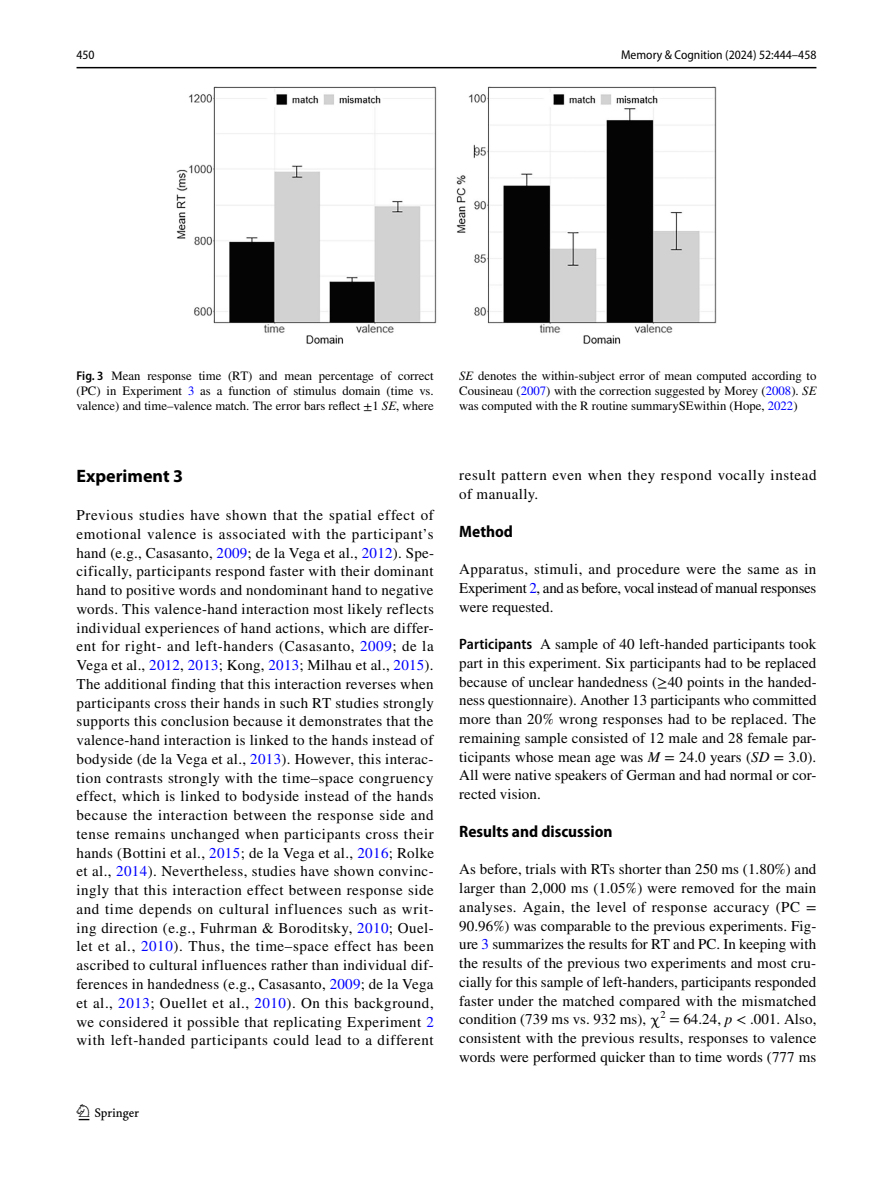
<style>
.page{position:relative;width:893px;height:1187px;background:#fff}
.page>*{position:absolute;margin:0;border:0;box-sizing:border-box;transform-origin:0 0}
.t1{font:22.5px "Springnew Regular 3";color:#000}
.t2{font:700 18px "Myriad Pro";color:#000}
.t3{font:700 semi-condensed 16.5px "Myriad Pro";color:#000}
.t4{font:15px/18.8px "STIX";letter-spacing:.005em;color:#000;text-align:justify}
.t5{font:15px/18.8px "STIX";letter-spacing:.04em;color:#000}
.t6{font:12.75px/15px "STIX";color:#000;text-align:justify}
.t7{font:semi-condensed 12.75px "Myriad Pro";color:#000}
.s1{font-family:"Myriad Pro";font-weight:600;font-stretch:semi-condensed}
.s2{color:#00f}
.s3{font-style:italic}
.s4{font-family:"Code 2000"}
</style>
<div class="page">
<hr style="left:77px;top:67px;width:739px;height:1px;background:#000">
<img style="left:176px;top:87px;width:540px;height:257px">
<p class="t7" style="left:77px;top:48px;width:20px">450</p>
<p class="t7" style="left:621px;top:48px;width:197px">Memory &amp; Cognition (2024) 52:444–458</p>
<p class="t6" style="left:77px;top:369px;width:359px"><span class="s1">Fig. 3</span> Mean response time (RT) and mean percentage of correct (PC) in Experiment <span class="s2">3</span> as a function of stimulus domain (time vs. valence) and time–valence match. The error bars reflect ±1 <span class="s3">SE</span>, where</p>
<p class="t6" style="left:459px;top:369px;width:359px"><span class="s3">SE</span> denotes the within-subject error of mean computed according to Cousineau (<span class="s2">2007</span>) with the correction suggested by Morey (<span class="s2">2008</span>). <span class="s3">SE </span>was computed with the R routine summarySEwithin (Hope, <span class="s2">2022</span>)</p>
<p class="t2" style="left:77px;top:464px;width:108px">Experiment 3</p>
<p class="t4" style="left:77px;top:506px;width:359px">Previous studies have shown that the spatial effect of emotional valence is associated with the participant’s hand (e.g., Casasanto, <span class="s2">2009</span>; de la Vega et al., <span class="s2">2012</span>). Spe&shy;cifically, participants respond faster with their dominant hand to positive words and nondominant hand to negative words. This valence-hand interaction most likely reflects individual experiences of hand actions, which are differ&shy;ent for right- and left-handers (Casasanto, <span class="s2">2009</span>; de la Vega et al., <span class="s2">2012</span>, <span class="s2">2013</span>; Kong, <span class="s2">2013</span>; Milhau et al., <span class="s2">2015</span>).<br>The additional finding that this interaction reverses when participants cross their hands in such RT studies strongly supports this conclusion because it demonstrates that the valence-hand interaction is linked to the hands instead of bodyside (de la Vega et al., <span class="s2">2013</span>). However, this interac&shy;tion contrasts strongly with the time–space congruency effect, which is linked to bodyside instead of the hands because the interaction between the response side and tense remains unchanged when participants cross their hands (Bottini et al., <span class="s2">2015</span>; de la Vega et al., <span class="s2">2016</span>; Rolke et al., <span class="s2">2014</span>). Nevertheless, studies have shown convinc&shy;ingly that this interaction effect between response side and time depends on cultural influences such as writ&shy;ing direction (e.g., Fuhrman &amp; Boroditsky, <span class="s2">2010</span>; Ouel&shy;let et al., <span class="s2">2010</span>). Thus, the time–space effect has been ascribed to cultural influences rather than individual dif&shy;ferences in handedness (e.g., Casasanto, <span class="s2">2009</span>; de la Vega et al., <span class="s2">2013</span>; Ouellet et al., <span class="s2">2010</span>). On this background, we considered it possible that replicating Experiment <span class="s2">2 </span>with left-handed participants could lead to a different</p>
<h1 class="t1" style="left:79px;top:1104px;width:62px">1 3</h1>
<p class="t5" style="left:459px;top:467px;width:359px">result pattern even when they respond vocally instead of manually.</p>
<p class="t3" style="left:459px;top:521px;width:55px">Method</p>
<p class="t4" style="left:459px;top:560px;width:359px">Apparatus, stimuli, and procedure were the same as in Experiment <span class="s2">2</span>, and as before, vocal instead of manual responses were requested.</p>
<p class="t4" style="left:459px;top:635px;width:359px"><span class="s1">Participants</span> A sample of 40 left-handed participants took part in this experiment. Six participants had to be replaced because of unclear handedness (≥40 points in the handed&shy;ness questionnaire). Another 13 participants who committed more than 20% wrong responses had to be replaced. The remaining sample consisted of 12 male and 28 female par&shy;ticipants whose mean age was <span class="s3">M</span> = 24.0 years (<span class="s3">SD</span> = 3.0).<br>All were native speakers of German and had normal or cor&shy;rected vision.</p>
<p class="t3" style="left:459px;top:821px;width:155px">Results and discussion</p>
<p class="t4" style="left:459px;top:860px;width:359px">As before, trials with RTs shorter than 250 ms (1.80%) and larger than 2,000 ms (1.05%) were removed for the main analyses. Again, the level of response accuracy (PC = 90.96%) was comparable to the previous experiments. Fig&shy;ure <span class="s2">3</span> summarizes the results for RT and PC. In keeping with the results of the previous two experiments and most cru&shy;cially for this sample of left-handers, participants responded faster under the matched compared with the mismatched condition (739 ms vs. 932 ms), <span class="s4">χ</span><sup>2</sup> = 64.24, <span class="s3">p</span> &lt; .001. Also, consistent with the previous results, responses to valence words were performed quicker than to time words (777 ms</p>
</div>
